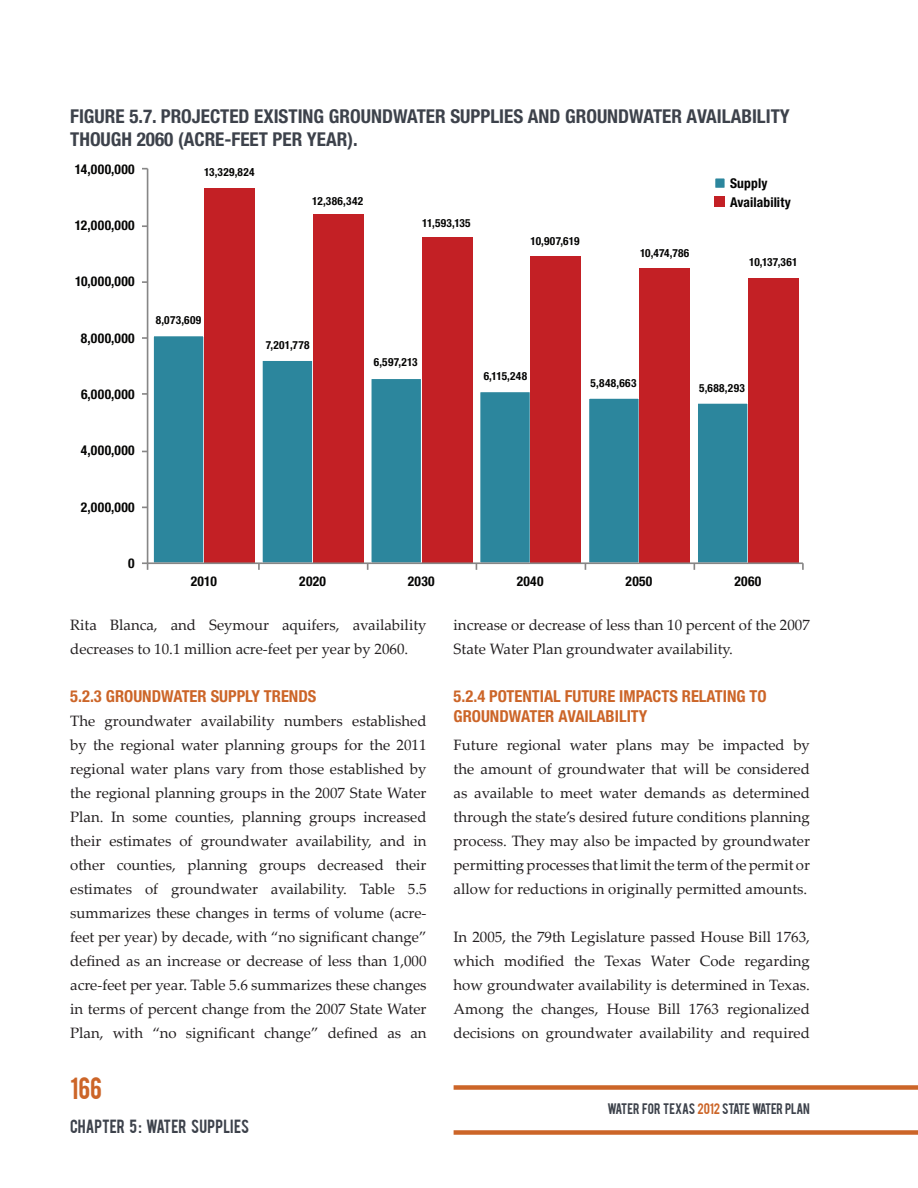
<style>
.page{position:relative;width:918px;height:1188px;background:#fff}
.page>*{position:absolute;margin:0;border:0;box-sizing:border-box;transform-origin:0 0}
.t1{font:24px "Bebas";color:#cc6528}
.t2{font:700 condensed 19.2px/22.2px "Helvetica Neue LT Std";color:#3d424b}
._1_1_1_Subheads_opt{font:700 condensed 16.5px/19.5px "Helvetica Neue LT Std";color:#cc6528}
.Bodycopy{font:15px/24px "Palatino Linotype";color:#231f20;text-align:justify}
.t3{font:15px "Bebas";color:#3d424b}
.t4{font:700 condensed 13.5px "Helvetica Neue LT Std";letter-spacing:.03em;color:#050504}
.t5{font:700 condensed 13.5px/19.4px "Helvetica Neue LT Std";letter-spacing:.005em;color:#050504}
.t6{font:12px "Bebas";letter-spacing:-.01em;color:#3d424b}
.t7{font:700 condensed 11.25px "Helvetica Neue LT Std";letter-spacing:.025em;color:#050504}
.s1{color:#cc6528}
</style>
<div class="page">
<div style="left:454px;top:1085px;width:464px;height:5px;background:#cc6528"></div>
<div style="left:454px;top:1130px;width:464px;height:5px;background:#cc6528"></div>
<div style="left:153px;top:336px;width:51px;height:227px;background:#2c869d"></div>
<div style="left:152px;top:335px;width:53px;height:229px;border:2px solid #fff"></div>
<div style="left:262px;top:360px;width:51px;height:203px;background:#2c869d"></div>
<div style="left:261px;top:359px;width:53px;height:205px;border:2px solid #fff"></div>
<div style="left:371px;top:378px;width:51px;height:185px;background:#2c869d"></div>
<div style="left:370px;top:378px;width:52px;height:186px;border:2px solid #fff"></div>
<div style="left:480px;top:391px;width:50px;height:172px;background:#2c869d"></div>
<div style="left:479px;top:391px;width:52px;height:173px;border:2px solid #fff"></div>
<div style="left:588px;top:398px;width:51px;height:165px;background:#2c869d"></div>
<div style="left:588px;top:397px;width:52px;height:167px;border:2px solid #fff"></div>
<div style="left:697px;top:403px;width:51px;height:160px;background:#2c869d"></div>
<div style="left:696px;top:402px;width:53px;height:162px;border:2px solid #fff"></div>
<div style="left:313px;top:214px;width:51px;height:349px;background:#c32025"></div>
<div style="left:204px;top:188px;width:51px;height:375px;background:#c32025"></div>
<div style="left:422px;top:237px;width:51px;height:326px;background:#c32025"></div>
<div style="left:531px;top:257px;width:50px;height:306px;background:#c32025"></div>
<div style="left:748px;top:278px;width:51px;height:285px;background:#c32025"></div>
<div style="left:639px;top:268px;width:51px;height:295px;background:#c32025"></div>
<hr style="left:147px;top:169px;width:1px;height:394px;background:#878686">
<hr style="left:148px;top:562px;width:655px;height:2px;background:#878686">
<svg style="left:142px;top:562px;width:6px;height:8px"></svg>
<svg style="left:258px;top:564px;width:2px;height:6px"></svg>
<svg style="left:802px;top:563px;width:2px;height:7px"></svg>
<div style="left:715px;top:178px;width:10px;height:11px;background:#2c869d"></div>
<div style="left:714px;top:177px;width:12px;height:12px;border:2px solid #fff"></div>
<div style="left:715px;top:196px;width:10px;height:11px;background:#c32025"></div>
<p class="t2" style="left:70px;top:105px;width:721px">FIGURE 5.7. PROJECTED EXISTING GROUNDWATER SUPPLIES AND GROUNDWATER AVAILABILITY<br>THOUGH 2060 (ACRE-FEET PER YEAR).</p>
<p class="t4" style="left:75px;top:161px;width:61px">14,000,000</p>
<p class="t4" style="left:75px;top:217px;width:61px">12,000,000</p>
<p class="t4" style="left:75px;top:273px;width:61px">10,000,000</p>
<p class="t4" style="left:81px;top:330px;width:55px">8,000,000</p>
<p class="t4" style="left:81px;top:386px;width:55px">6,000,000</p>
<p class="t4" style="left:81px;top:442px;width:55px">4,000,000</p>
<p class="t4" style="left:81px;top:499px;width:55px">2,000,000</p>
<p class="t4" style="left:128px;top:555px;width:8px">0</p>
<p class="t7" style="left:204px;top:166px;width:52px">13,329,824</p>
<p class="t7" style="left:312px;top:194px;width:52px">12,386,342</p>
<p class="t7" style="left:422px;top:216px;width:50px">11,593,135</p>
<p class="t7" style="left:531px;top:234px;width:50px">10,907,619</p>
<p class="t7" style="left:640px;top:246px;width:51px">10,474,786</p>
<p class="t5" style="left:730px;top:173px;width:62px">Supply<br>Availability</p>
<p class="t7" style="left:749px;top:256px;width:50px">10,137,361</p>
<p class="t7" style="left:156px;top:314px;width:47px">8,073,609</p>
<p class="t7" style="left:266px;top:338px;width:45px">7,201,778</p>
<p class="t7" style="left:374px;top:355px;width:45px">6,597,213</p>
<p class="t7" style="left:484px;top:369px;width:45px">6,115,248</p>
<p class="t7" style="left:591px;top:376px;width:47px">5,848,663</p>
<p class="t7" style="left:699px;top:381px;width:47px">5,688,293</p>
<p class="t4" style="left:191px;top:573px;width:27px">2010</p>
<p class="t4" style="left:299px;top:573px;width:28px">2020</p>
<p class="t4" style="left:408px;top:573px;width:28px">2030</p>
<p class="t4" style="left:517px;top:573px;width:29px">2040</p>
<p class="t4" style="left:626px;top:573px;width:28px">2050</p>
<p class="t4" style="left:734px;top:573px;width:29px">2060</p>
<p class="Bodycopy" style="left:70px;top:612px;width:358px">Rita Blanca, and Seymour aquifers, availability decreases to 10.1 million acre-feet per year by 2060.</p>
<p class="_1_1_1_Subheads_opt" style="left:70px;top:686px;width:248px">5.2.3 GROUNDWATER SUPPLY TRENDS</p>
<p class="Bodycopy" style="left:70px;top:708px;width:358px">The groundwater availability numbers established by the regional water planning groups for the 2011 regional water plans vary from those established by the regional planning groups in the 2007 State Water Plan. In some counties, planning groups increased their estimates of groundwater availability, and in other counties, planning groups decreased their estimates of groundwater availability. Table 5.5 summarizes these changes in terms of volume (acre&shy;feet per year) by decade, with “no significant change” defined as an increase or decrease of less than 1,000 acre-feet per year. Table 5.6 summarizes these changes in terms of percent change from the 2007 State Water Plan, with “no significant change” defined as an</p>
<h1 class="t1" style="left:70px;top:1071px;width:34px">166</h1>
<p class="t3" style="left:70px;top:1116px;width:181px">CHAPTER 5 : WATER SUPPLIES</p>
<p class="Bodycopy" style="left:454px;top:612px;width:358px">increase or decrease of less than 10 percent of the 2007<br>State Water Plan groundwater availability.</p>
<p class="_1_1_1_Subheads_opt" style="left:454px;top:686px;width:315px">5.2.4 POTENTIAL FUTURE IMPACTS RELATING TO<br>GROUNDWATER AVAILABILITY</p>
<p class="Bodycopy" style="left:454px;top:732px;width:358px">Future regional water plans may be impacted by the amount of groundwater that will be considered as available to meet water demands as determined through the state’s desired future conditions planning process. They may also be impacted by groundwater permitting processes that limit the term of the permit or allow for reductions in originally permitted amounts.</p>
<p class="Bodycopy" style="left:454px;top:924px;width:358px">In 2005, the 79th Legislature passed House Bill 1763, which modified the Texas Water Code regarding how groundwater availability is determined in Texas.<br>Among the changes, House Bill 1763 regionalized decisions on groundwater availability and required</p>
<p class="t6" style="left:607px;top:1100px;width:204px">WATER FOR TEXAS <span class="s1">2012</span> STATE WATER PLAN</p>
</div>
